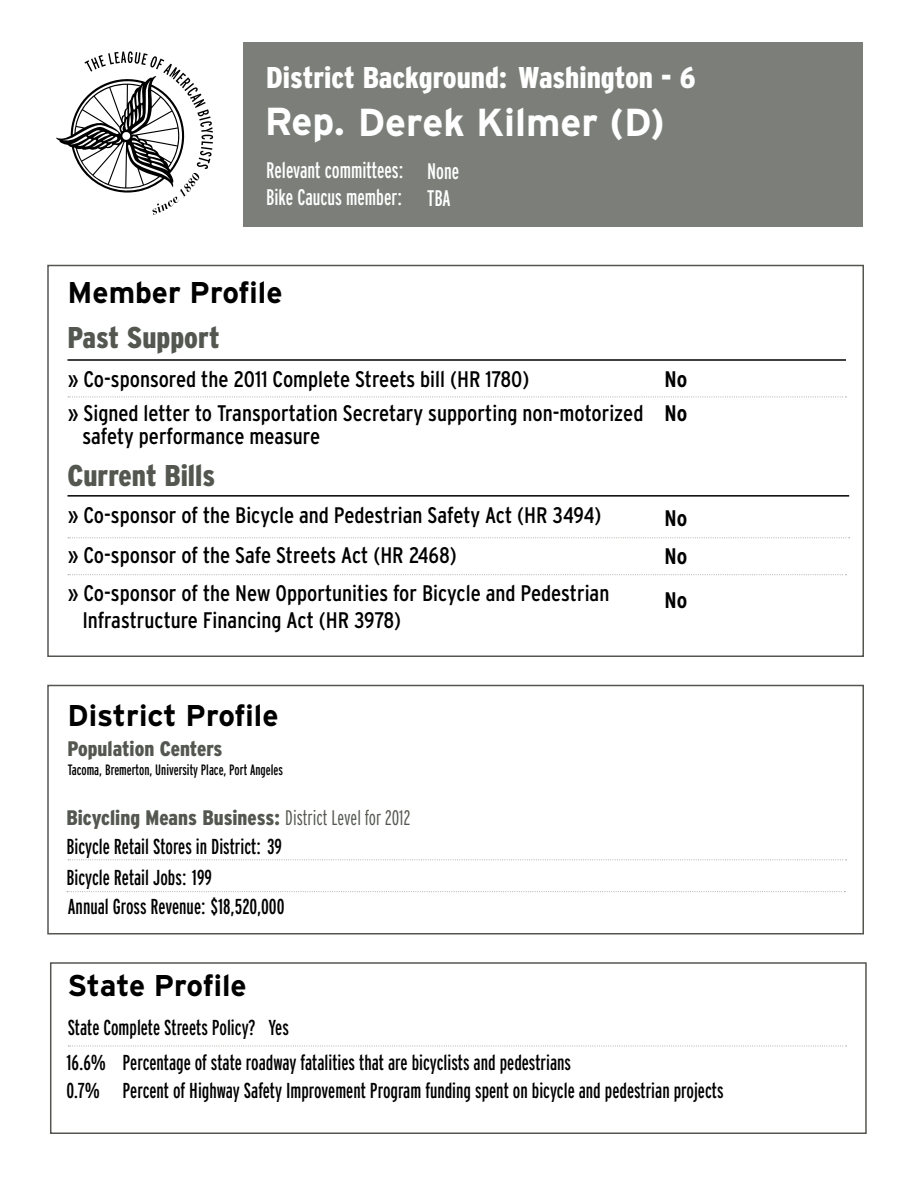
<style>
.page{position:relative;width:918px;height:1188px;background:#fff}
.page>*{position:absolute;margin:0;border:0;box-sizing:border-box;transform-origin:0 0}
.t1{font:700 39px "Interstate";color:#fff}
.t2{font:700 30px "Interstate";color:#000}
.t3{font:900 condensed 30px "Interstate";color:#fff}
.t4{font:900 condensed 30px "Interstate";color:#545750}
.t5{font:condensed 22.5px/39.2px "Interstate";color:#000}
.t6{font:extra-condensed 22.5px/27px "Interstate";color:#fff}
.t7{font:700 condensed 22.5px/33.9px "Interstate";color:#000}
.t8{font:extra-condensed 21.6px/30.2px "Interstate";color:#000}
.t9{font:900 condensed 21px "Interstate";color:#545750}
.t10{font:extra-condensed 15px "Interstate";color:#000}
.s1{font-weight:300;font-stretch:extra-condensed}
</style>
<div class="page">
<div style="left:50px;top:962px;width:817px;height:172px;border:2px solid #545750"></div>
<div style="left:244px;top:42px;width:619px;height:184px;background:#7c7f79"></div>
<svg style="left:56px;top:51px;width:157px;height:164px"></svg>
<div style="left:47px;top:265px;width:817px;height:392px;border:2px solid #545750"></div>
<hr style="left:68px;top:359px;width:778px;height:2px;background:#000">
<hr style="left:68px;top:495px;width:781px;height:2px;background:#000">
<svg style="left:68px;top:396px;width:778px;height:1px"></svg>
<svg style="left:68px;top:537px;width:782px;height:1px"></svg>
<svg style="left:68px;top:574px;width:778px;height:1px"></svg>
<div style="left:47px;top:685px;width:817px;height:249px;border:2px solid #545750"></div>
<svg style="left:68px;top:1045px;width:779px;height:2px"></svg>
<svg style="left:68px;top:859px;width:779px;height:1px"></svg>
<svg style="left:67px;top:891px;width:778px;height:1px"></svg>
<h2 class="t3" style="left:266px;top:61px;width:431px">District Background: Washington - 6</h2>
<h1 class="t1" style="left:265px;top:98px;width:402px">Rep. Derek Kilmer (D)</h1>
<p class="t6" style="left:266px;top:156px;width:194px">Relevant committees: None<br>Bike Caucus member: TBA</p>
<h2 class="t2" style="left:68px;top:274px;width:217px">Member Profile</h2>
<h2 class="t4" style="left:68px;top:321px;width:154px">Past Support</h2>
<p class="t5" style="left:68px;top:362px;width:577px;line-height:33.9px">» Co-sponsored the 2011 Complete Streets bill (HR 1780)<br>» Signed letter to Transportation Secretary supporting non-motorized</p>
<p class="t5" style="left:83px;top:416px;width:239px">safety performance measure</p>
<h2 class="t4" style="left:68px;top:459px;width:149px">Current Bills</h2>
<p class="t5" style="left:68px;top:495px;width:543px">» Co-sponsor of the Bicycle and Pedestrian Safety Act (HR 3494) » Co-sponsor of the Safe Streets Act (HR 2468)<br>» Co-sponsor of the New Opportunities for Bicycle and Pedestrian</p>
<p class="t5" style="left:82px;top:601px;width:320px">Infrastructure Financing Act (HR 3978)</p>
<p class="t7" style="left:664px;top:362px;width:24px">No<br>No</p>
<p class="t7" style="left:664px;top:499px;width:24px;line-height:38.4px">No<br>No</p>
<p class="t7" style="left:664px;top:583px;width:24px">No</p>
<h2 class="t2" style="left:68px;top:697px;width:213px">District Profile</h2>
<p class="t9" style="left:68px;top:737px;width:157px">Population Centers</p>
<p class="t10" style="left:68px;top:761px;width:217px">Tacoma, Bremerton, University Place, Port Angeles</p>
<p class="t9" style="left:66px;top:806px;width:345px">Bicycling Means Business: <span class="s1">District Level for 2012</span></p>
<p class="t8" style="left:67px;top:831px;width:220px">Bicycle Retail Stores in District: 39<br>Bicycle Retail Jobs: 199<br>Annual Gross Revenue: $18,520,000</p>
<h2 class="t2" style="left:68px;top:967px;width:181px">State Profile</h2>
<p class="t8" style="left:66px;top:1009px;width:506px;line-height:35.4px">State Complete Streets Policy? Yes<br>16.6% Percentage of state roadway fatalities that are bicyclists and pedestrians</p>
<p class="t8" style="left:66px;top:1075px;width:659px">0.7% Percent of Highway Safety Improvement Program funding spent on bicycle and pedestrian projects</p>
</div>
